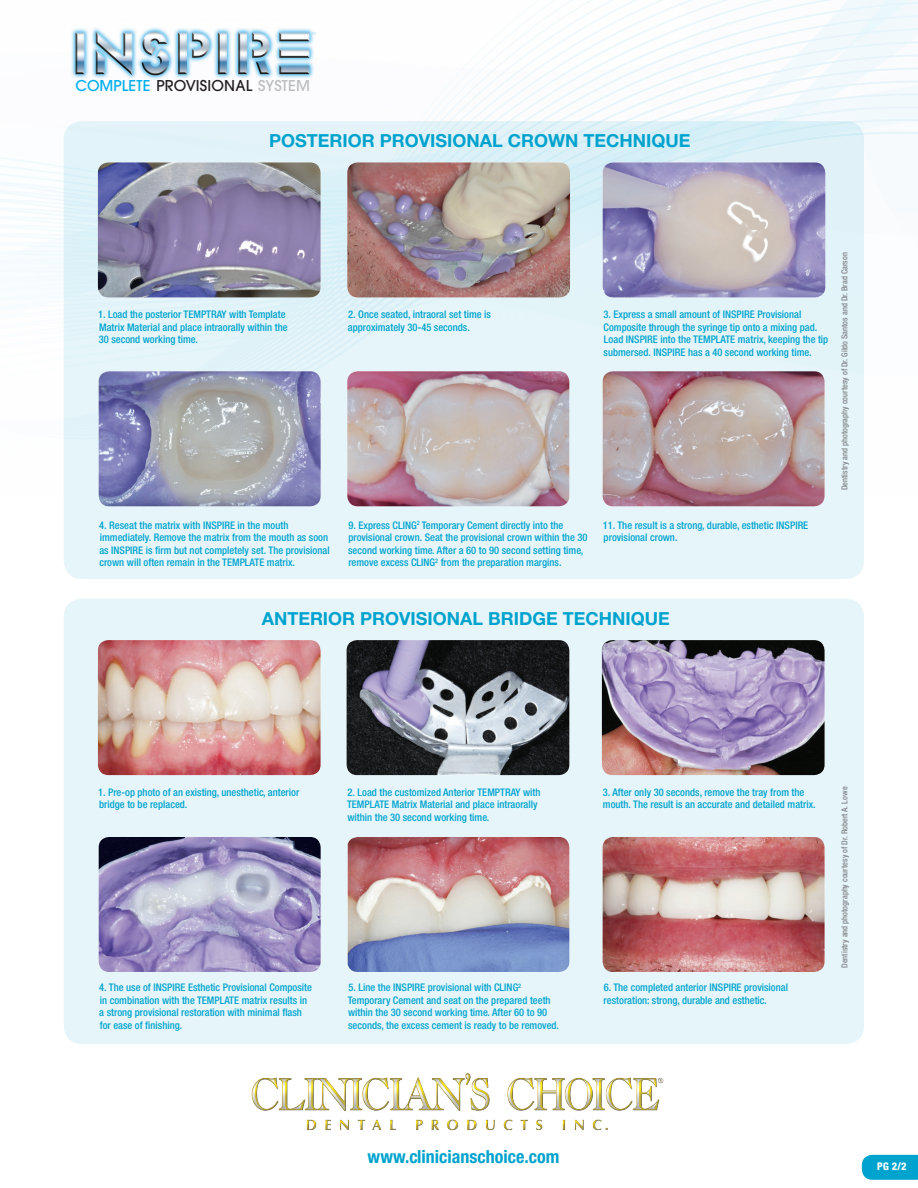
<style>
.page{position:relative;width:918px;height:1188px;background:#fff}
.page>*{position:absolute;margin:0;border:0;box-sizing:border-box;transform-origin:0 0}
.t1{font:700 18px "Helvetica Neue LT Std";color:#00a3ce}
.t2{font:700 condensed 18px "Helvetica Neue LT Std";color:#00a3ce}
.t3{font:500 14.85px "Avant Garde";letter-spacing:.01em;color:#231f20}
.t4{font:500 condensed 10.5px/12.6px "Helvetica Neue LT Std";color:#00a3ce}
.t5{font:800 condensed 10.5px "Helvetica Neue LT Std";color:#fff}
.t6{font:500 condensed 8.25px "Helvetica Neue LT Std";color:#808285}
.s1{color:#00aeef}
.s2{color:#bcbdc0}
</style>
<div class="page">
<svg style="left:862px;top:1155px;width:56px;height:25px"></svg>
<img style="left:63px;top:27px;width:259px;height:62px">
<div style="left:64px;top:121px;width:800px;height:458px;background:#e5f5f9;border-radius:18px"></div>
<img style="left:603px;top:371px;width:222px;height:135px">
<img style="left:347px;top:371px;width:222px;height:135px">
<img style="left:98px;top:162px;width:223px;height:135px">
<img style="left:347px;top:162px;width:223px;height:135px">
<img style="left:603px;top:162px;width:222px;height:135px">
<img style="left:99px;top:371px;width:222px;height:135px">
<img style="left:251px;top:1073px;width:413px;height:57px">
<div style="left:64px;top:599px;width:800px;height:445px;background:#e6f5fa;border-radius:18px"></div>
<img style="left:603px;top:837px;width:222px;height:135px">
<img style="left:348px;top:837px;width:221px;height:135px">
<img style="left:98px;top:640px;width:223px;height:135px">
<img style="left:347px;top:640px;width:222px;height:135px">
<img style="left:602px;top:640px;width:223px;height:135px">
<img style="left:99px;top:837px;width:222px;height:135px">
<p class="t3" style="left:75px;top:76px;width:236px"><span class="s1">COMPLETE</span> PROVISIONAL <span class="s2">SYSTEM</span></p>
<p class="t1" style="left:269px;top:130px;width:423px">POSTERIOR PROVISIONAL CROWN TECHNIQUE</p>
<p class="t4" style="left:98px;top:308px;width:191px">1. Load the posterior TEMPTRAY with Template<br>Matrix Material and place intraorally within the<br>30 second working time.</p>
<p class="t4" style="left:348px;top:308px;width:145px">2. Once seated, intraoral set time is approximately 30-45 seconds.</p>
<p class="t4" style="left:604px;top:308px;width:226px">3. Express a small amount of INSPIRE Provisional Composite through the syringe tip onto a mixing pad.<br>Load INSPIRE into the TEMPLATE matrix, keeping the tip submersed. INSPIRE has a 40 second working time.</p>
<p class="t4" style="left:99px;top:518px;width:232px">4. Reseat the matrix with INSPIRE in the mouth immediately. Remove the matrix from the mouth as soon as INSPIRE is firm but not completely set. The provisional crown will often remain in the TEMPLATE matrix.</p>
<p class="t4" style="left:348px;top:518px;width:241px">9. Express CLING<sup>2</sup> Temporary Cement directly into the provisional crown. Seat the provisional crown within the 30 second working time. After a 60 to 90 second setting time, remove excess CLING<sup>2</sup> from the preparation margins.</p>
<p class="t4" style="left:603px;top:518px;width:207px">11. The result is a strong, durable, esthetic INSPIRE provisional crown.</p>
<p class="t6" style="left:840px;top:490px;width:239px;rotate:-90deg">Dentistry and photography courtesy of Dr. Gildo Santos and Dr. Brad Carson</p>
<p class="t1" style="left:262px;top:608px;width:410px">ANTERIOR PROVISIONAL BRIDGE TECHNIQUE</p>
<p class="t4" style="left:98px;top:786px;width:203px">1. Pre-op photo of an existing, unesthetic, anterior bridge to be replaced.</p>
<p class="t4" style="left:347px;top:786px;width:195px">2. Load the customized Anterior TEMPTRAY with<br>TEMPLATE Matrix Material and place intraorally within the 30 second working time.</p>
<p class="t4" style="left:603px;top:786px;width:214px">3. After only 30 seconds, remove the tray from the mouth. The result is an accurate and detailed matrix.</p>
<p class="t4" style="left:99px;top:981px;width:214px">4. The use of INSPIRE Esthetic Provisional Composite in combination with the TEMPLATE matrix results in</p>
<p class="t4" style="left:99px;top:1006px;width:204px">a strong provisional restoration with minimal flash for ease of finishing.</p>
<p class="t4" style="left:348px;top:981px;width:213px">5. Line the INSPIRE provisional with CLING<sup>2<br></sup>Temporary Cement and seat on the prepared teeth within the 30 second working time. After 60 to 90 seconds, the excess cement is ready to be removed.</p>
<p class="t4" style="left:604px;top:981px;width:186px">6. The completed anterior INSPIRE provisional restoration: strong, durable and esthetic.</p>
<p class="t6" style="left:840px;top:968px;width:183px;rotate:-90deg">Dentistry and photography courtesy of Dr. Robert A. Lowe</p>
<p class="t2" style="left:368px;top:1145px;width:193px">www.clinicianschoice.com</p>
<p class="t5" style="left:877px;top:1160px;width:31px;rotate:-1deg">PG 2/2</p>
</div>
